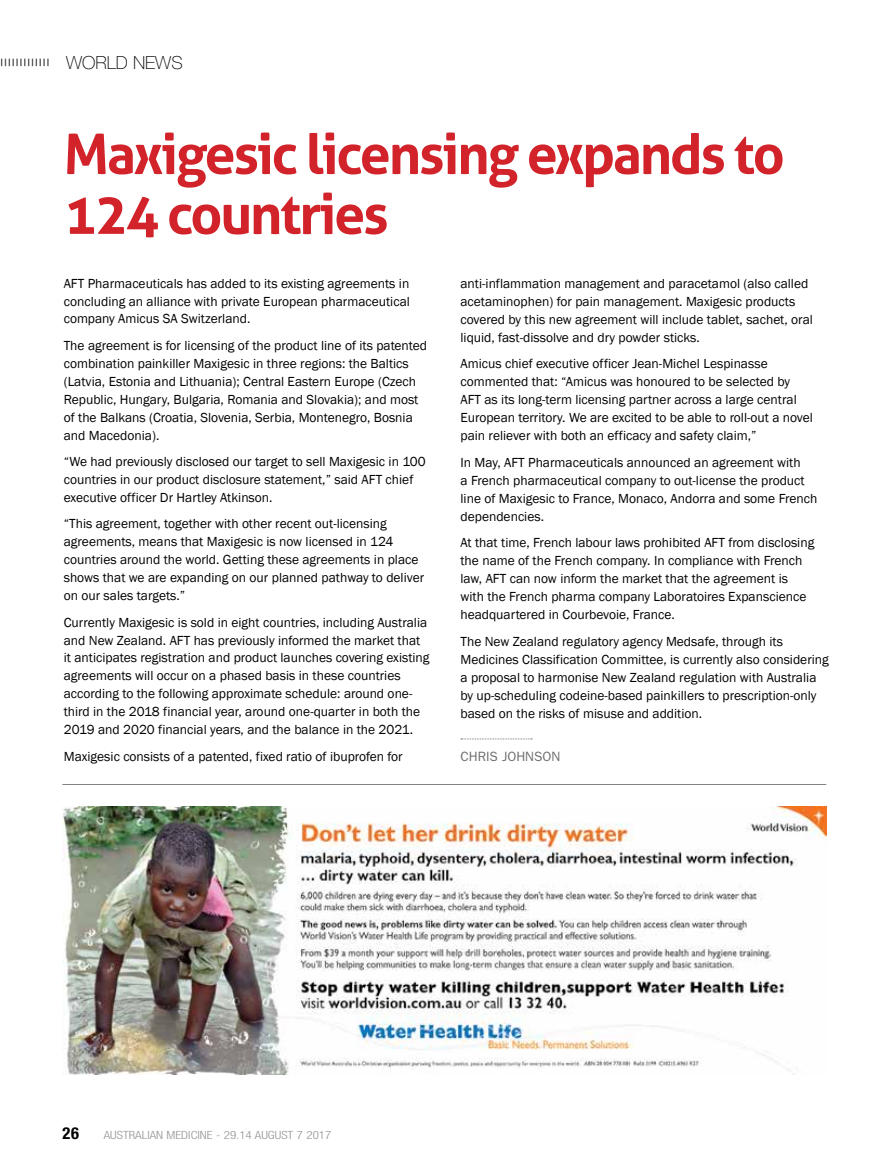
<style>
.page{position:relative;width:893px;height:1170px;background:#fff}
.page>*{position:absolute;margin:0;border:0;box-sizing:border-box;transform-origin:0 0}
.t1{font:700 55.5px/60px "Aller";letter-spacing:-.04em;color:#d2232a}
.t2{font:100 18px "Helvetica Neue";color:#000}
.t3{font:700 condensed 16.5px "Helvetica Neue";color:#000}
.t4{font:13.5px/18px "Franklin Gothic";color:#000}
.t5{font:13.5px "ITC Franklin Gothic Std";color:#6d6e71}
.t6{font:300 condensed 11.25px "Helvetica Neue";color:#939598;scale:1.15 1}
</style>
<div class="page">
<svg style="left:461px;top:738px;width:71px;height:1px"></svg>
<svg style="left:0;top:59px;width:49px;height:7px"></svg>
<hr style="left:62px;top:784px;width:764px;height:1px;background:#808285">
<img style="left:63px;top:806px;width:763px;height:268px">
<h2 class="t2" style="left:66px;top:53px;width:118px">WORLD NEWS</h2>
<h1 class="t1" style="left:64px;top:124px;width:723px">Maxigesic licensing expands to<br>124 countries</h1>
<p class="t4" style="left:64px;top:274px;width:348px;text-align:justify">AFT Pharmaceuticals has added to its existing agreements in concluding an alliance with private European pharmaceutical company Amicus SA Switzerland.</p>
<p class="t4" style="left:64px;top:337px;width:365px">The agreement is for licensing of the product line of its patented combination painkiller Maxigesic in three regions: the Baltics (Latvia, Estonia and Lithuania); Central Eastern Europe (Czech Republic, Hungary, Bulgaria, Romania and Slovakia); and most of the Balkans (Croatia, Slovenia, Serbia, Montenegro, Bosnia and Macedonia).</p>
<p class="t4" style="left:64px;top:453px;width:363px">“We had previously disclosed our target to sell Maxigesic in 100 countries in our product disclosure statement,” said AFT chief executive officer Dr Hartley Atkinson.</p>
<p class="t4" style="left:64px;top:515px;width:362px">“This agreement, together with other recent out-licensing agreements, means that Maxigesic is now licensed in 124 countries around the world. Getting these agreements in place shows that we are expanding on our planned pathway to deliver on our sales targets.”</p>
<p class="t4" style="left:64px;top:613px;width:367px">Currently Maxigesic is sold in eight countries, including Australia and New Zealand. AFT has previously informed the market that it anticipates registration and product launches covering existing agreements will occur on a phased basis in these countries according to the following approximate schedule: around one&shy;third in the 2018 financial year, around one-quarter in both the 2019 and 2020 financial years, and the balance in the 2021.</p>
<p class="t4" style="left:64px;top:747px;width:340px">Maxigesic consists of a patented, fixed ratio of ibuprofen for</p>
<p class="t4" style="left:460px;top:274px;width:354px">anti-inflammation management and paracetamol (also called acetaminophen) for pain management. Maxigesic products covered by this new agreement will include tablet, sachet, oral liquid, fast-dissolve and dry powder sticks.</p>
<p class="t4" style="left:460px;top:355px;width:354px">Amicus chief executive officer Jean-Michel Lespinasse commented that: “Amicus was honoured to be selected by AFT as its long-term licensing partner across a large central European territory. We are excited to be able to roll-out a novel pain reliever with both an efficacy and safety claim,”</p>
<p class="t4" style="left:460px;top:453px;width:358px">In May, AFT Pharmaceuticals announced an agreement with<br>a French pharmaceutical company to out-license the product line of Maxigesic to France, Monaco, Andorra and some French dependencies.</p>
<p class="t4" style="left:460px;top:534px;width:355px">At that time, French labour laws prohibited AFT from disclosing the name of the French company. In compliance with French law, AFT can now inform the market that the agreement is with the French pharma company Laboratoires Expanscience headquartered in Courbevoie, France.</p>
<p class="t4" style="left:460px;top:632px;width:370px">The New Zealand regulatory agency Medsafe, through its Medicines Classification Committee, is currently also considering a proposal to harmonise New Zealand regulation with Australia by up-scheduling codeine-based painkillers to prescription-only based on the risks of misuse and addition.</p>
<p class="t5" style="left:460px;top:748px;width:101px">CHRIS JOHNSON</p>
<p class="t3" style="left:63px;top:1122px;width:18px">26</p>
<p class="t6" style="left:104px;top:1128px;width:199px">AUSTRALIAN MEDICINE - 29.14 AUGUST 7 2017</p>
</div>
